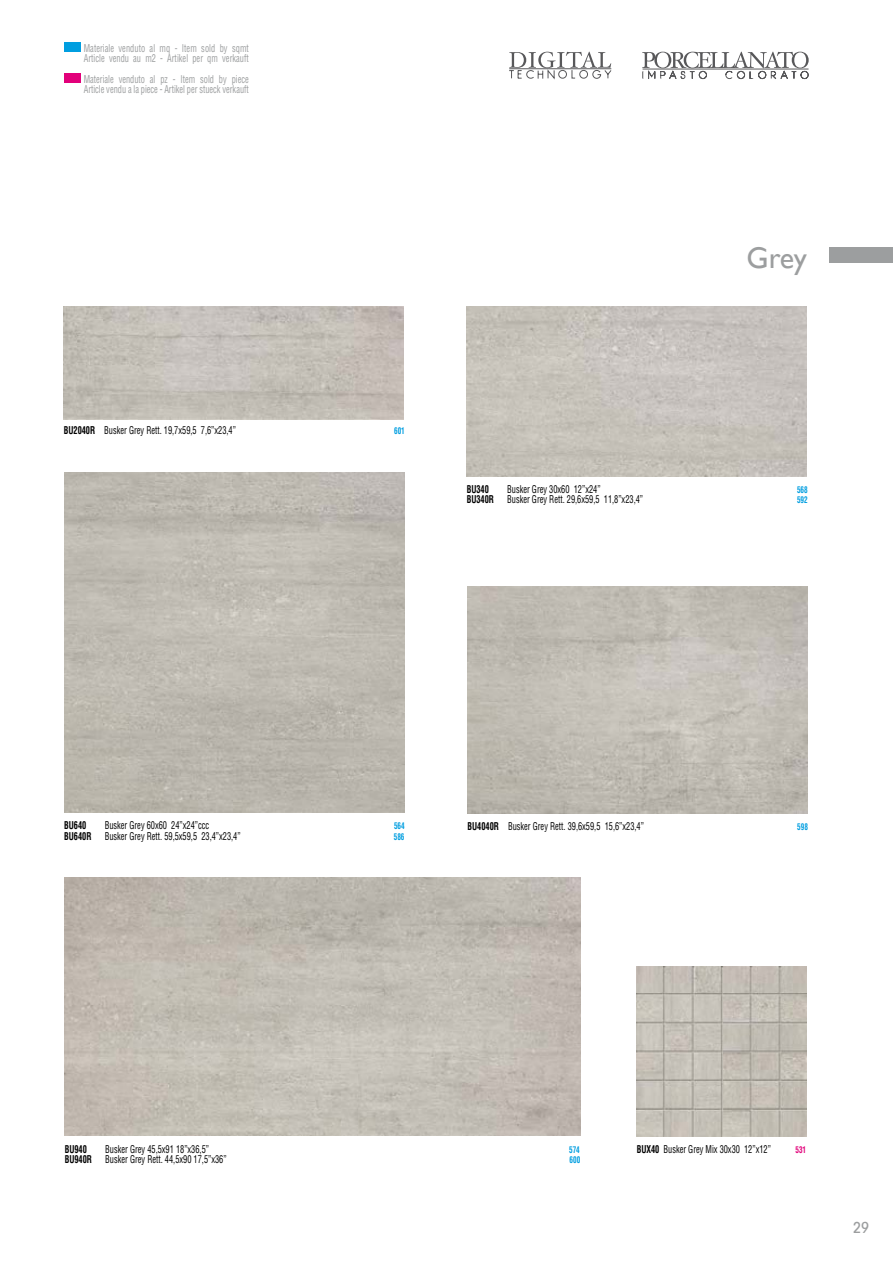
<style>
.page{position:relative;width:893px;height:1263px;background:#fff}
.page>*{position:absolute;margin:0;border:0;box-sizing:border-box;transform-origin:0 0}
.t1{font:30px "Gill Sans";color:#9c9e9f}
.t2{font:500 condensed 15px "ITC Avant Garde Std";color:#9c9e9f}
.t3{font:condensed 10.5px "Helvetica LT Std";color:#000;scale:.79 1}
.t4{font:condensed 10.5px/10.5px "Helvetica LT Std";color:#9c9e9f;scale:.79 1}
.t5{font:700 condensed 10.5px "Helvetica LT Std";color:#000;scale:.79 1}
.t6{font:700 condensed 9px "Helvetica LT Std";color:#009ee0;scale:.79 1}
.t7{font:700 condensed 9px "Helvetica LT Std";color:#e2007a;scale:.79 1}
.s1{font-weight:700}
</style>
<div class="page">
<div style="left:829px;top:247px;width:64px;height:16px;background:#9c9e9f"></div>
<div style="left:64px;top:43px;width:16px;height:9px;background:#009ee0"></div>
<div style="left:64px;top:73px;width:16px;height:10px;background:#e2007a"></div>
<svg style="left:642px;top:52px;width:167px;height:28px"></svg>
<hr style="left:642px;top:69px;width:166px;height:1px;background:#58585a">
<svg style="left:509px;top:52px;width:103px;height:27px"></svg>
<img style="left:65px;top:877px;width:516px;height:258px">
<img style="left:64px;top:472px;width:340px;height:341px">
<img style="left:468px;top:587px;width:340px;height:227px">
<img style="left:64px;top:306px;width:340px;height:113px">
<img style="left:637px;top:967px;width:170px;height:170px">
<img style="left:467px;top:306px;width:340px;height:170px">
<p class="t4" style="left:84px;top:43px;width:210px">Materiale venduto al mq - Item sold by sqmt<br>Article vendu au m2 - Artikel per qm verkauft</p>
<p class="t4" style="left:84px;top:74px;width:211px">Materiale venduto al pz - Item sold by piece<br>Article vendu a la piece - Artikel per stueck verkauft</p>
<p class="t3" style="left:64px;top:424px;width:220px"><span class="s1">BU2040R</span> Busker Grey Rett. 19,7x59,5 7,6”x23,4”</p>
<p class="t6" style="left:394px;top:425px;width:15px">601</p>
<h1 class="t1" style="left:746px;top:240px;width:62px">Grey</h1>
<p class="t5" style="left:467px;top:482px;width:30px">BU340</p>
<p class="t3" style="left:507px;top:482px;width:120px">Busker Grey 30x60 12”x24”</p>
<p class="t6" style="left:797px;top:484px;width:15px">568</p>
<p class="t5" style="left:467px;top:493px;width:36px">BU340R</p>
<p class="t3" style="left:507px;top:493px;width:174px">Busker Grey Rett. 29,6x59,5 11,8”x23,4”</p>
<p class="t6" style="left:797px;top:494px;width:15px">592</p>
<p class="t5" style="left:64px;top:819px;width:30px">BU640</p>
<p class="t3" style="left:105px;top:819px;width:134px">Busker Grey 60x60 24”x24”ccc</p>
<p class="t6" style="left:394px;top:820px;width:15px">564</p>
<p class="t5" style="left:64px;top:829px;width:36px">BU640R</p>
<p class="t3" style="left:105px;top:829px;width:174px">Busker Grey Rett. 59,5x59,5 23,4”x23,4”</p>
<p class="t6" style="left:394px;top:831px;width:15px">586</p>
<p class="t3" style="left:468px;top:820px;width:225px"><span class="s1">BU4040R</span> Busker Grey Rett. 39,6x59,5 15,6”x23,4”</p>
<p class="t6" style="left:797px;top:821px;width:15px">598</p>
<p class="t5" style="left:65px;top:1142px;width:30px">BU940</p>
<p class="t3" style="left:105px;top:1142px;width:133px">Busker Grey 45,5x91 18”x36,5”</p>
<p class="t6" style="left:569px;top:1143px;width:15px">574</p>
<p class="t5" style="left:65px;top:1153px;width:36px">BU940R</p>
<p class="t3" style="left:105px;top:1153px;width:155px">Busker Grey Rett. 44,5x90 17,5”x36”</p>
<p class="t6" style="left:570px;top:1154px;width:15px">600</p>
<p class="t3" style="left:637px;top:1143px;width:171px"><span class="s1">BUX40</span> Busker Grey Mix 30x30 12”x12”</p>
<p class="t7" style="left:795px;top:1144px;width:15px">531</p>
<h2 class="t2" style="left:853px;top:1218px;width:17px">29</h2>
</div>
